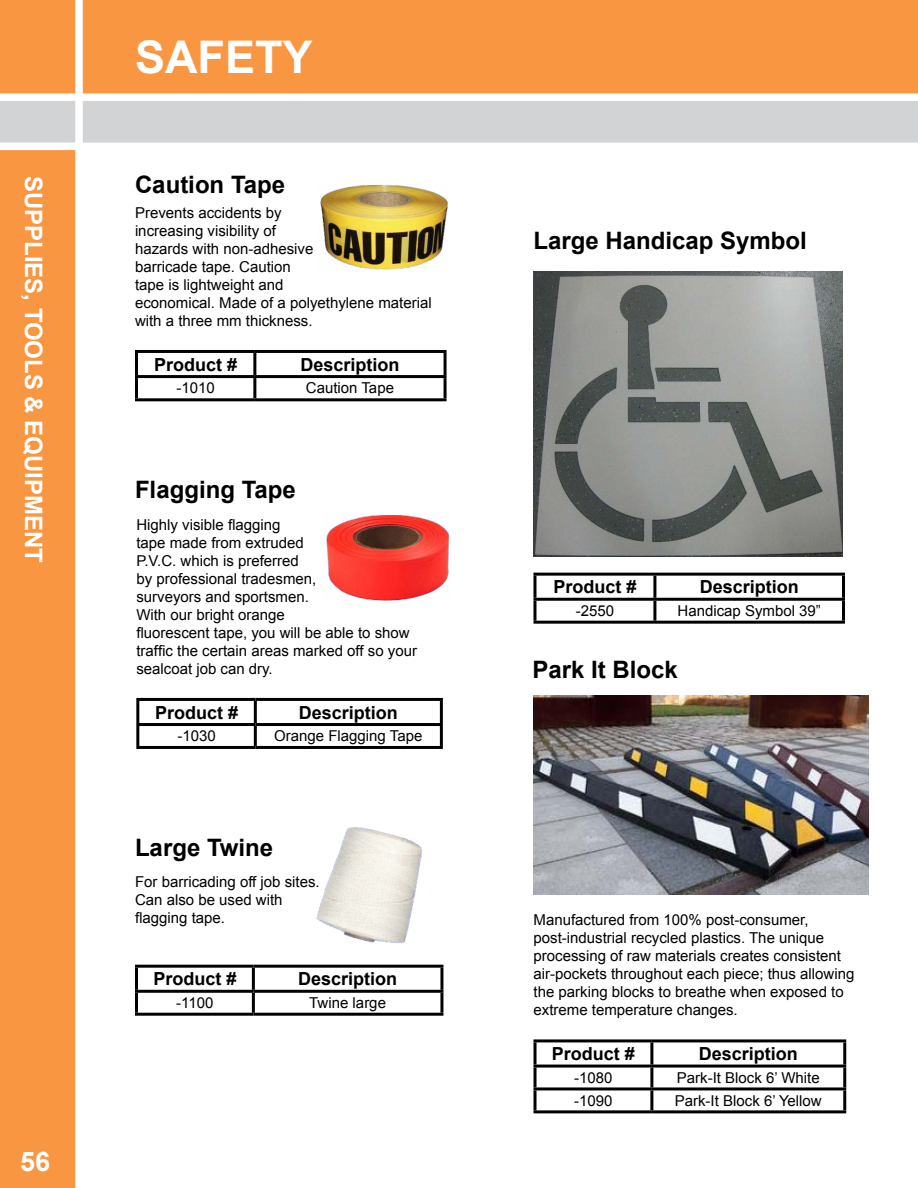
<style>
.page{position:relative;width:918px;height:1188px;background:#fff}
.page>*{position:absolute;margin:0;border:0;box-sizing:border-box;transform-origin:0 0}
.t1{font:700 45px "Arial";color:#fff}
.t2{font:700 27px "Arial";color:#fff}
.t3{font:700 24px "Arial";color:#000}
.t4{font:700 24px "Arial";color:#fff}
.t5{font:700 18px "Arial";color:#000}
.t6{font:15px/18px "Arial";color:#000}
</style>
<div class="page">
<div style="left:79px;top:0;width:839px;height:98px;background:#f89642"></div>
<div style="left:0;top:0;width:79px;height:1188px;background:#f89642"></div>
<div style="left:0;top:98px;width:918px;height:49px;background:#d1d3d4"></div>
<div style="left:75px;top:0;width:8px;height:1188px;background:#fff"></div>
<div style="left:0;top:93px;width:918px;height:8px;background:#fff"></div>
<div style="left:0;top:143px;width:918px;height:7px;background:#fff"></div>
<hr style="left:136px;top:698px;width:119px;height:3px;background:#000">
<hr style="left:136px;top:701px;width:3px;height:22px;background:#000">
<hr style="left:255px;top:698px;width:188px;height:3px;background:#000">
<hr style="left:254px;top:701px;width:3px;height:22px;background:#000">
<hr style="left:440px;top:701px;width:3px;height:22px;background:#000">
<hr style="left:136px;top:723px;width:119px;height:3px;background:#000">
<hr style="left:136px;top:726px;width:3px;height:20px;background:#000">
<hr style="left:255px;top:723px;width:188px;height:3px;background:#000">
<hr style="left:254px;top:726px;width:3px;height:20px;background:#000">
<hr style="left:440px;top:726px;width:3px;height:20px;background:#000">
<hr style="left:136px;top:746px;width:119px;height:3px;background:#000">
<hr style="left:255px;top:746px;width:188px;height:3px;background:#000">
<img style="left:326px;top:515px;width:123px;height:86px">
<hr style="left:135px;top:350px;width:120px;height:3px;background:#000">
<hr style="left:135px;top:353px;width:3px;height:22px;background:#000">
<hr style="left:255px;top:350px;width:192px;height:3px;background:#000">
<hr style="left:253px;top:353px;width:3px;height:22px;background:#000">
<hr style="left:444px;top:353px;width:3px;height:22px;background:#000">
<hr style="left:135px;top:375px;width:120px;height:3px;background:#000">
<hr style="left:135px;top:378px;width:3px;height:20px;background:#000">
<hr style="left:255px;top:375px;width:192px;height:3px;background:#000">
<hr style="left:253px;top:378px;width:3px;height:20px;background:#000">
<hr style="left:444px;top:378px;width:3px;height:20px;background:#000">
<hr style="left:135px;top:398px;width:120px;height:3px;background:#000">
<hr style="left:255px;top:398px;width:192px;height:3px;background:#000">
<img style="left:320px;top:185px;width:128px;height:85px">
<hr style="left:135px;top:965px;width:118px;height:3px;background:#000">
<hr style="left:135px;top:968px;width:3px;height:22px;background:#000">
<hr style="left:253px;top:965px;width:190px;height:3px;background:#000">
<hr style="left:252px;top:968px;width:3px;height:22px;background:#000">
<hr style="left:440px;top:968px;width:3px;height:22px;background:#000">
<hr style="left:135px;top:990px;width:118px;height:3px;background:#000">
<hr style="left:135px;top:993px;width:3px;height:20px;background:#000">
<hr style="left:253px;top:990px;width:190px;height:3px;background:#000">
<hr style="left:252px;top:993px;width:3px;height:20px;background:#000">
<hr style="left:440px;top:993px;width:3px;height:20px;background:#000">
<hr style="left:135px;top:1013px;width:118px;height:3px;background:#000">
<hr style="left:253px;top:1013px;width:190px;height:3px;background:#000">
<img style="left:316px;top:827px;width:106px;height:117px">
<hr style="left:534px;top:1039px;width:118px;height:3px;background:#000">
<hr style="left:534px;top:1042px;width:3px;height:23px;background:#000">
<hr style="left:652px;top:1039px;width:194px;height:3px;background:#000">
<hr style="left:650px;top:1042px;width:3px;height:23px;background:#000">
<hr style="left:843px;top:1042px;width:3px;height:23px;background:#000">
<hr style="left:534px;top:1065px;width:118px;height:3px;background:#000">
<hr style="left:534px;top:1068px;width:3px;height:19px;background:#000">
<hr style="left:652px;top:1065px;width:194px;height:3px;background:#000">
<hr style="left:650px;top:1068px;width:3px;height:19px;background:#000">
<hr style="left:843px;top:1068px;width:3px;height:19px;background:#000">
<hr style="left:534px;top:1087px;width:118px;height:3px;background:#000">
<hr style="left:534px;top:1090px;width:3px;height:20px;background:#000">
<hr style="left:652px;top:1087px;width:194px;height:3px;background:#000">
<hr style="left:650px;top:1090px;width:3px;height:20px;background:#000">
<hr style="left:843px;top:1090px;width:3px;height:20px;background:#000">
<hr style="left:534px;top:1110px;width:118px;height:3px;background:#000">
<hr style="left:652px;top:1110px;width:194px;height:3px;background:#000">
<hr style="left:533px;top:573px;width:122px;height:3px;background:#000">
<hr style="left:533px;top:576px;width:3px;height:22px;background:#000">
<hr style="left:655px;top:573px;width:190px;height:3px;background:#000">
<hr style="left:653px;top:576px;width:3px;height:22px;background:#000">
<hr style="left:842px;top:576px;width:3px;height:22px;background:#000">
<hr style="left:533px;top:598px;width:122px;height:3px;background:#000">
<hr style="left:533px;top:601px;width:3px;height:20px;background:#000">
<hr style="left:655px;top:598px;width:190px;height:3px;background:#000">
<hr style="left:653px;top:601px;width:3px;height:20px;background:#000">
<hr style="left:842px;top:601px;width:3px;height:20px;background:#000">
<hr style="left:533px;top:621px;width:122px;height:3px;background:#000">
<hr style="left:655px;top:621px;width:190px;height:3px;background:#000">
<img style="left:534px;top:271px;width:308px;height:286px">
<img style="left:534px;top:696px;width:334px;height:198px">
<h3 class="t4" style="left:49px;top:176px;width:389px;rotate:90deg">SUPPLIES, TOOLS &amp; EQUIPMENT</h3>
<h2 class="t2" style="left:20px;top:1143px;width:32px">56</h2>
<h1 class="t1" style="left:135px;top:27px;width:179px">SAFETY</h1>
<h3 class="t3" style="left:135px;top:169px;width:152px">Caution Tape</h3>
<p class="t6" style="left:135px;top:204px;width:298px">Prevents accidents by<br>increasing visibility of<br>hazards with non-adhesive<br>barricade tape. Caution<br>tape is lightweight and<br>economical. Made of a polyethylene material with a three mm thickness.</p>
<p class="t5" style="left:154px;top:352px;width:85px">Product #</p>
<p class="t5" style="left:300px;top:352px;width:101px">Description</p>
<p class="t6" style="left:177px;top:379px;width:40px">-1010</p>
<p class="t6" style="left:306px;top:379px;width:90px">Caution Tape</p>
<h3 class="t3" style="left:135px;top:474px;width:162px">Flagging Tape</h3>
<p class="t6" style="left:136px;top:516px;width:282px">Highly visible flagging<br>tape made from extruded<br>P.V.C. which is preferred<br>by professional tradesmen,<br>surveyors and sportsmen.<br>With our bright orange<br>fluorescent tape, you will be able to show traffic the certain areas marked off so your sealcoat job can dry.</p>
<p class="t5" style="left:155px;top:700px;width:85px">Product #</p>
<p class="t5" style="left:299px;top:700px;width:101px">Description</p>
<p class="t6" style="left:177px;top:727px;width:40px">-1030</p>
<p class="t6" style="left:274px;top:727px;width:150px">Orange Flagging Tape</p>
<h3 class="t3" style="left:135px;top:832px;width:140px">Large Twine</h3>
<p class="t6" style="left:135px;top:873px;width:186px">For barricading off job sites.<br>Can also be used with flagging tape.</p>
<p class="t5" style="left:153px;top:967px;width:85px">Product #</p>
<p class="t5" style="left:298px;top:967px;width:101px">Description</p>
<p class="t6" style="left:176px;top:994px;width:39px">-1100</p>
<p class="t6" style="left:309px;top:994px;width:78px">Twine large</p>
<h3 class="t3" style="left:534px;top:224px;width:275px">Large Handicap Symbol</h3>
<p class="t5" style="left:553px;top:575px;width:85px">Product #</p>
<p class="t5" style="left:700px;top:575px;width:101px">Description</p>
<p class="t6" style="left:576px;top:602px;width:40px">-2550</p>
<p class="t6" style="left:678px;top:602px;width:145px">Handicap Symbol 39”</p>
<h3 class="t3" style="left:532px;top:654px;width:147px">Park It Block</h3>
<p class="t6" style="left:534px;top:911px;width:322px">Manufactured from 100% post-consumer, post-industrial recycled plastics. The unique processing of raw materials creates consistent air-pockets throughout each piece; thus allowing the parking blocks to breathe when exposed to extreme temperature changes.</p>
<p class="t5" style="left:552px;top:1042px;width:85px">Product #</p>
<p class="t5" style="left:699px;top:1042px;width:101px">Description</p>
<p class="t6" style="left:574px;top:1069px;width:40px">-1080</p>
<p class="t6" style="left:677px;top:1069px;width:144px">Park-It Block 6’ White</p>
<p class="t6" style="left:574px;top:1092px;width:40px">-1090</p>
<p class="t6" style="left:675px;top:1092px;width:148px">Park-It Block 6’ Yellow</p>
</div>
